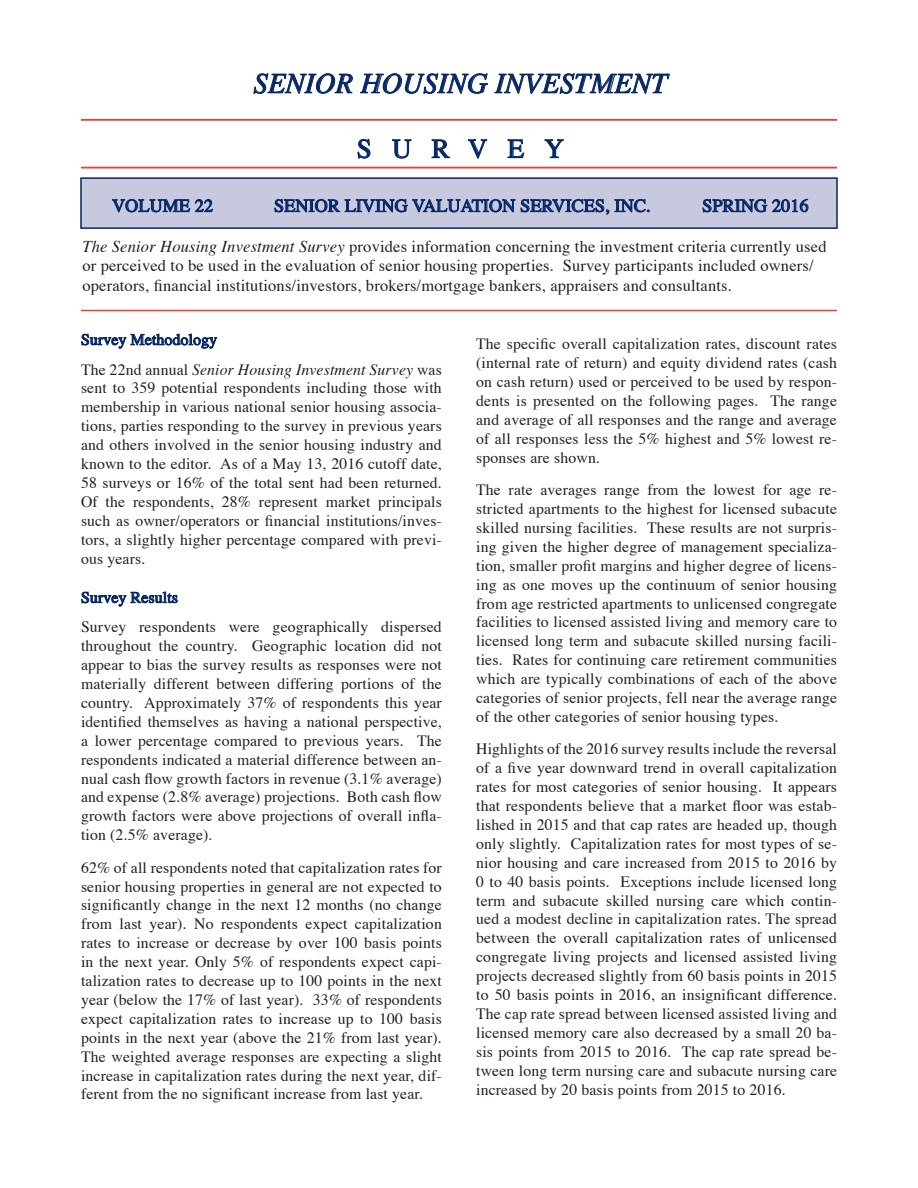
<style>
.page{position:relative;width:918px;height:1188px;background:#fff}
.page>*{position:absolute;margin:0;border:0;box-sizing:border-box;transform-origin:0 0}
.t1{font:italic 28.5px "Times";letter-spacing:.01em;color:#052664}
.t2{font:27px "Times";letter-spacing:.75em;color:#052664}
.t3{font:18px "Times";letter-spacing:.01em;color:#052664}
.t4{font:16.5px/19.8px "Times";letter-spacing:.01em;color:#231f20}
.t5{font:15.75px/18.9px "Times";letter-spacing:.01em;color:#231f20;text-align:justify}
.t6{font:italic 15.75px/29.7px "Times";letter-spacing:.01em;color:#231f20}
.t7{font:15.75px "Times";letter-spacing:.01em;color:#052664}
.s1{font-style:italic}
.s2{font-style:normal;color:#052664}
.s3{font-style:normal}
</style>
<div class="page">
<svg style="left:81px;top:333px;width:136px;height:16px"></svg>
<svg style="left:81px;top:591px;width:97px;height:16px"></svg>
<hr style="left:81px;top:119px;width:756px;height:2px;background:#ee3e34">
<hr style="left:81px;top:167px;width:756px;height:2px;background:#ee3e34">
<div style="left:80px;top:177px;width:758px;height:52px;background:#c8c9de;border:2px solid #052664"></div>
<hr style="left:81px;top:310px;width:756px;height:1px;background:#ee3e34">
<svg style="left:254px;top:73px;width:99px;height:21px"></svg>
<svg style="left:360px;top:73px;width:128px;height:21px"></svg>
<svg style="left:495px;top:73px;width:175px;height:21px"></svg>
<svg style="left:358px;top:139px;width:12px;height:19px"></svg>
<svg style="left:392px;top:139px;width:19px;height:19px"></svg>
<svg style="left:432px;top:139px;width:18px;height:19px"></svg>
<svg style="left:468px;top:139px;width:19px;height:19px"></svg>
<svg style="left:508px;top:139px;width:16px;height:19px"></svg>
<svg style="left:545px;top:139px;width:19px;height:19px"></svg>
<svg style="left:112px;top:199px;width:101px;height:13px"></svg>
<svg style="left:274px;top:199px;width:241px;height:13px"></svg>
<svg style="left:521px;top:199px;width:88px;height:16px"></svg>
<svg style="left:615px;top:199px;width:35px;height:13px"></svg>
<svg style="left:703px;top:199px;width:105px;height:13px"></svg>
<h1 class="t1" style="left:253px;top:58px;width:415px">SENIOR HOUSING INVESTMENT</h1>
<h2 class="t2" style="left:357px;top:123px;width:209px">SURVEY</h2>
<p class="t3" style="left:112px;top:189px;width:102px">VOLUME 22</p>
<p class="t3" style="left:274px;top:189px;width:378px">SENIOR LIVING VALUATION SERVICES, INC.</p>
<p class="t3" style="left:702px;top:189px;width:108px">SPRING 2016</p>
<p class="t4" style="left:82px;top:235px;width:746px"><span class="s1">The Senior Housing Investment Survey</span> provides information concerning the investment criteria currently used or perceived to be used in the evaluation of senior housing properties. Survey participants included owners/ operators, financial institutions/investors, brokers/mortgage bankers, appraisers and consultants.</p>
<p class="t6" style="left:81px;top:323px;width:362px"><span class="s2">Survey Methodology<br></span><span class="s3">The 22nd annual</span> Senior Housing Investment Survey <span class="s3">was</span></p>
<p class="t5" style="left:81px;top:377px;width:362px">sent to 359 potential respondents including those with membership in various national senior housing associa&shy;tions, parties responding to the survey in previous years and others involved in the senior housing industry and known to the editor. As of a May 13, 2016 cutoff date, 58 surveys or 16% of the total sent had been returned.<br>Of the respondents, 28% represent market principals such as owner/operators or financial institutions/inves&shy;tors, a slightly higher percentage compared with previ&shy;ous years.</p>
<p class="t7" style="left:81px;top:583px;width:98px">Survey Results</p>
<p class="t5" style="left:81px;top:616px;width:362px">Survey respondents were geographically dispersed throughout the country. Geographic location did not appear to bias the survey results as responses were not materially different between differing portions of the country. Approximately 37% of respondents this year identified themselves as having a national perspective, a lower percentage compared to previous years. The respondents indicated a material difference between an&shy;nual cash flow growth factors in revenue (3.1% average) and expense (2.8% average) projections. Both cash flow growth factors were above projections of overall infla&shy;tion (2.5% average).</p>
<p class="t5" style="left:81px;top:857px;width:362px">62% of all respondents noted that capitalization rates for senior housing properties in general are not expected to significantly change in the next 12 months (no change from last year). No respondents expect capitalization rates to increase or decrease by over 100 basis points in the next year. Only 5% of respondents expect capi&shy;talization rates to decrease up to 100 points in the next year (below the 17% of last year). 33% of respondents expect capitalization rates to increase up to 100 basis points in the next year (above the 21% from last year).<br>The weighted average responses are expecting a slight increase in capitalization rates during the next year, dif&shy;ferent from the no significant increase from last year.</p>
<p class="t5" style="left:476px;top:333px;width:362px">The specific overall capitalization rates, discount rates (internal rate of return) and equity dividend rates (cash on cash return) used or perceived to be used by respon&shy;dents is presented on the following pages. The range and average of all responses and the range and average of all responses less the 5% highest and 5% lowest re&shy;sponses are shown.</p>
<p class="t5" style="left:476px;top:479px;width:362px">The rate averages range from the lowest for age re&shy;stricted apartments to the highest for licensed subacute skilled nursing facilities. These results are not surpris&shy;ing given the higher degree of management specializa&shy;tion, smaller profit margins and higher degree of licens&shy;ing as one moves up the continuum of senior housing from age restricted apartments to unlicensed congregate facilities to licensed assisted living and memory care to licensed long term and subacute skilled nursing facili&shy;ties. Rates for continuing care retirement communities which are typically combinations of each of the above categories of senior projects, fell near the average range of the other categories of senior housing types.</p>
<p class="t5" style="left:476px;top:738px;width:362px">Highlights of the 2016 survey results include the reversal of a five year downward trend in overall capitalization rates for most categories of senior housing. It appears that respondents believe that a market floor was estab&shy;lished in 2015 and that cap rates are headed up, though only slightly. Capitalization rates for most types of se&shy;nior housing and care increased from 2015 to 2016 by 0 to 40 basis points. Exceptions include licensed long term and subacute skilled nursing care which contin&shy;ued a modest decline in capitalization rates. The spread between the overall capitalization rates of unlicensed congregate living projects and licensed assisted living projects decreased slightly from 60 basis points in 2015 to 50 basis points in 2016, an insignificant difference.<br>The cap rate spread between licensed assisted living and licensed memory care also decreased by a small 20 ba&shy;sis points from 2015 to 2016. The cap rate spread be&shy;tween long term nursing care and subacute nursing care increased by 20 basis points from 2015 to 2016.</p>
</div>
